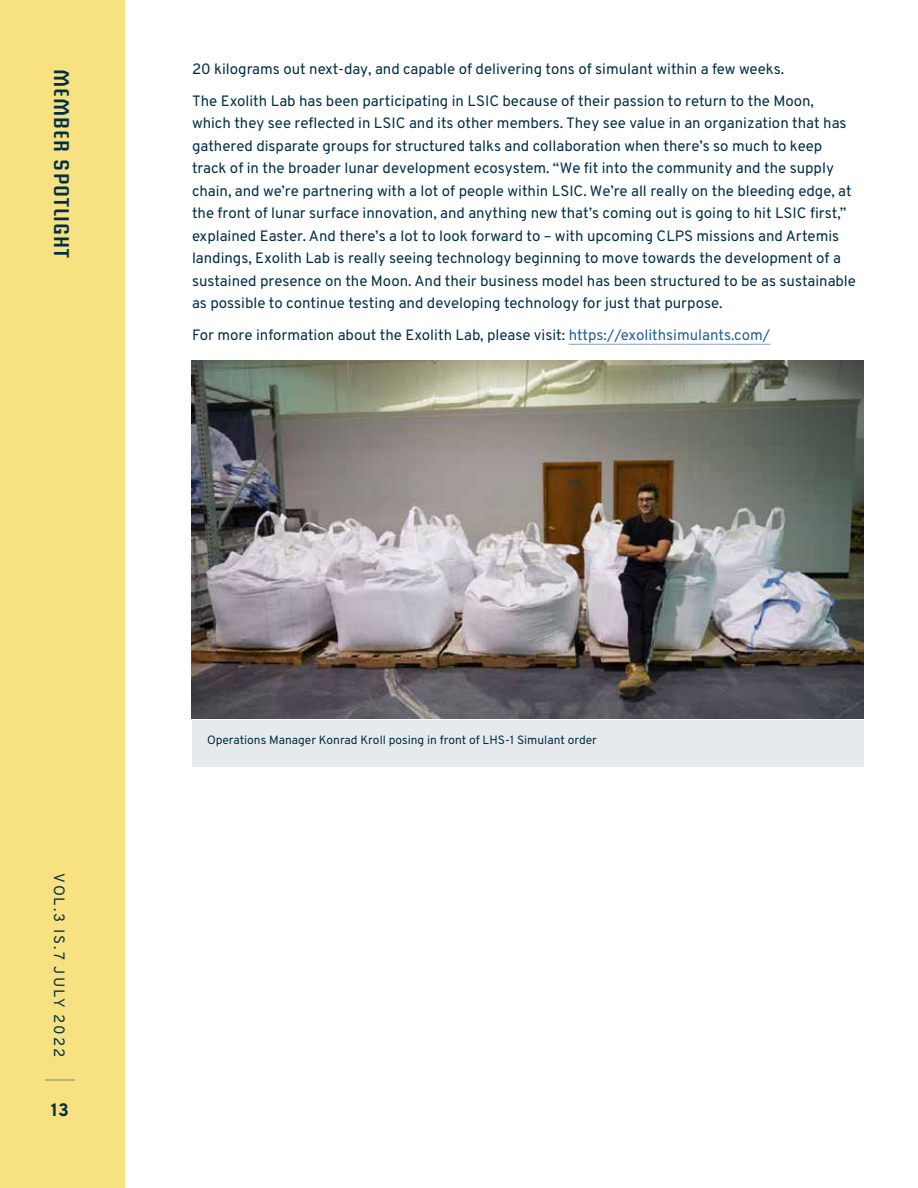
<style>
.page{position:relative;width:918px;height:1188px;background:#fff}
.page>*{position:absolute;margin:0;border:0;box-sizing:border-box;transform-origin:0 0}
.t1{font:600 21px "Briem Akademi Std";letter-spacing:.05em;color:#002f47}
.t2{font:800 18px "Overpass";color:#002f47}
.t3{font:15px/22.5px "Overpass";color:#002f47}
.t4{font:15px "Overpass";letter-spacing:.12em;color:#002f47}
.t5{font:12px "Overpass";color:#002f47}
.s1{color:#215e9e}
</style>
<div class="page">
<div style="left:0;top:0;width:125px;height:1188px;background:#f8e180"></div>
<hr style="left:45px;top:1080px;width:30px;height:1px;background:#002f47">
<hr style="left:569px;top:344px;width:201px;height:1px;background:#879bc6">
<img style="left:192px;top:360px;width:671px;height:359px">
<div style="left:192px;top:720px;width:672px;height:47px;background:#e6eaed"></div>
<h1 class="t1" style="left:73px;top:69px;width:190px;rotate:90deg">Member Spotlight</h1>
<p class="t3" style="left:192px;top:53px;width:623px;line-height:31.5px">20 kilograms out next-day, and capable of delivering tons of simulant within a few weeks.<br>The Exolith Lab has been participating in LSIC because of their passion to return to the Moon,</p>
<p class="t3" style="left:192px;top:112px;width:665px">which they see reflected in LSIC and its other members. They see value in an organization that has gathered disparate groups for structured talks and collaboration when there’s so much to keep track of in the broader lunar development ecosystem. “We fit into the community and the supply chain, and we’re partnering with a lot of people within LSIC. We’re all really on the bleeding edge, at the front of lunar surface innovation, and anything new that’s coming out is going to hit LSIC first,” explained Easter. And there’s a lot to look forward to – with upcoming CLPS missions and Artemis landings, Exolith Lab is really seeing technology beginning to move towards the development of a sustained presence on the Moon. And their business model has been structured to be as sustainable as possible to continue testing and developing technology for just that purpose.</p>
<p class="t3" style="left:192px;top:323px;width:580px">For more information about the Exolith Lab, please visit: <span class="s1">https://exolithsimulants.com/</span></p>
<p class="t4" style="left:68px;top:873px;width:185px;rotate:90deg">VOL.3 IS.7 JULY 2022</p>
<p class="t2" style="left:51px;top:1099px;width:20px">13</p>
<p class="t5" style="left:207px;top:732px;width:392px">Operations Manager Konrad Kroll posing in front of LHS-1 Simulant order</p>
</div>
